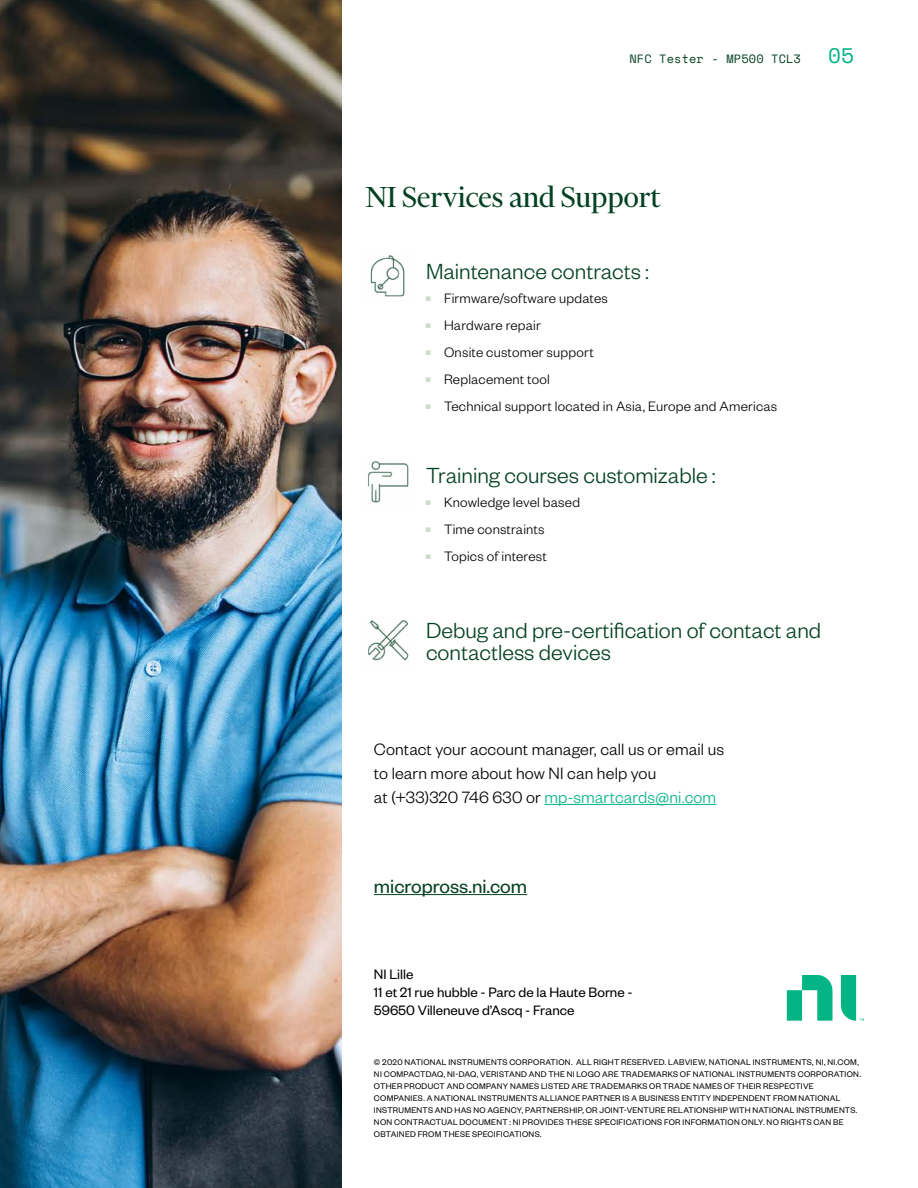
<style>
.page{position:relative;width:918px;height:1188px;background:#fff}
.page>*{position:absolute;margin:0;border:0;box-sizing:border-box;transform-origin:0 0}
.t1{font:33px "Financier Display";color:#044123}
.t2{font:300 24px/22.5px "Founders Grotesk";color:#044123}
.t3{font:21px "Founders Grotesk";color:#044123}
.t4{font:21px "Space Mono";color:#03b585}
.t5{font:300 18px/24px "Founders Grotesk";letter-spacing:.005em;color:#000}
.t6{font:300 15px/27px "Founders Grotesk";letter-spacing:.015em;color:#000}
.t7{font:15px/18px "Founders Grotesk";color:#000}
.t8{font:12px "Space Mono";letter-spacing:.01em;color:#044123}
.t9{font:9px/12px "Founders Grotesk";letter-spacing:.03em;color:#000}
.s1{color:#03b585}
</style>
<div class="page">
<svg style="left:787px;top:975px;width:77px;height:46px"></svg>
<hr style="left:374px;top:894px;width:153px;height:1px;background:#044123">
<img style="left:0;top:0;width:342px;height:1188px">
<img style="left:368px;top:620px;width:41px;height:41px">
<img style="left:370px;top:255px;width:35px;height:42px">
<img style="left:368px;top:461px;width:41px;height:42px">
<hr style="left:544px;top:804px;width:172px;height:1px;background:#03b585">
<h3 class="t8" style="left:629px;top:50px;width:173px">NFC Tester - MP500 TCL3</h3>
<h3 class="t4" style="left:828px;top:40px;width:27px">05</h3>
<h1 class="t1" style="left:366px;top:180px;width:296px">NI Services and Support</h1>
<h2 class="t2" style="left:426px;top:259px;width:225px">Maintenance contracts :</h2>
<h3 class="t6" style="left:444px;top:284px;width:335px">Firmware/software updates<br>Hardware repair<br>Onsite customer support<br>Replacement tool<br>Technical support located in Asia, Europe and Americas</h3>
<h2 class="t2" style="left:426px;top:463px;width:291px">Training courses customizable :</h2>
<h3 class="t6" style="left:444px;top:488px;width:138px">Knowledge level based<br>Time constraints<br>Topics of interest</h3>
<h2 class="t2" style="left:426px;top:617px;width:397px">Debug and pre-certification of contact and contactless devices</h2>
<h3 class="t5" style="left:374px;top:737px;width:352px">Contact your account manager, call us or email us to learn more about how NI can help you<br>at (+33)320 746 630 or <span class="s1">mp-smartcards@ni.com</span></h3>
<h3 class="t3" style="left:374px;top:874px;width:155px">micropross.ni.com</h3>
<h3 class="t7" style="left:374px;top:965px;width:260px">NI Lille<br>11 et 21 rue hubble - Parc de la Haute Borne -<br>59650 Villeneuve d’Ascq - France</h3>
<p class="t9" style="left:374px;top:1055px;width:489px">© 2020 NATIONAL INSTRUMENTS CORPORATION. ALL RIGHT RESERVED. LABVIEW, NATIONAL INSTRUMENTS, NI, NI.COM, NI COMPACTDAQ, NI-DAQ, VERISTAND AND THE NI LOGO ARE TRADEMARKS OF NATIONAL INSTRUMENTS CORPORATION.<br>OTHER PRODUCT AND COMPANY NAMES LISTED ARE TRADEMARKS OR TRADE NAMES OF THEIR RESPECTIVE COMPANIES. A NATIONAL INSTRUMENTS ALLIANCE PARTNER IS A BUSINESS ENTITY INDEPENDENT FROM NATIONAL INSTRUMENTS AND HAS NO AGENCY, PARTNERSHIP, OR JOINT-VENTURE RELATIONSHIP WITH NATIONAL INSTRUMENTS.<br>NON CONTRACTUAL DOCUMENT : NI PROVIDES THESE SPECIFICATIONS FOR INFORMATION ONLY. NO RIGHTS CAN BE OBTAINED FROM THESE SPECIFICATIONS.</p>
</div>
